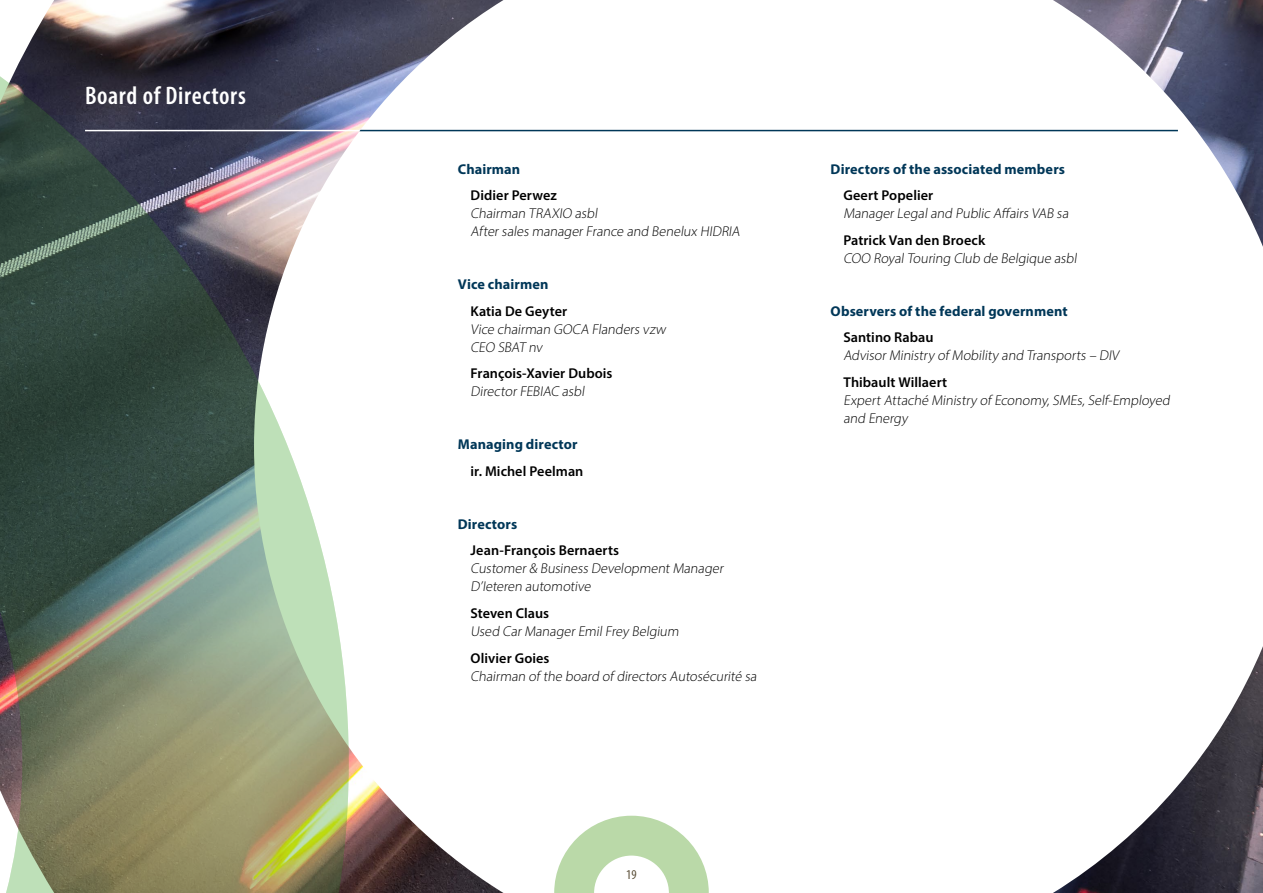
<style>
.page{position:relative;width:1263px;height:893px;background:#fff}
.page>*{position:absolute;margin:0;border:0;box-sizing:border-box;transform-origin:0 0}
.t1{font:600 condensed 25.5px "Myriad Pro";letter-spacing:.025em;color:#fff}
.t2{font:300 14.25px/18px "Myriad Pro";color:#000}
.t3{font:600 14.25px "Myriad Pro";letter-spacing:.005em;color:#000}
.t4{font:700 14.25px "Myriad Pro";letter-spacing:.01em;color:#003758}
.t5{font:condensed 13.5px "Myriad Pro";color:#5a4e37}
</style>
<div class="page">
<img style="left:349px;top:0;width:914px;height:893px">
<img style="left:0;top:0;width:349px;height:893px">
<hr style="left:85px;top:130px;width:1093px;height:1px;background:#fff">
<svg style="left:359px;top:130px;width:819px;height:1px"></svg>
<svg style="left:554px;top:816px;width:155px;height:77px"></svg>
<h1 class="t1" style="left:85px;top:80px;width:162px">Board of Directors</h1>
<p class="t4" style="left:458px;top:160px;width:64px">Chairman</p>
<p class="t3" style="left:471px;top:187px;width:88px">Didier Perwez</p>
<p class="t2" style="left:471px;top:205px;width:273px">Chairman TRAXIO asbl<br>Aftersales managerFrance and Benelux HIDRIA</p>
<p class="t4" style="left:458px;top:275px;width:92px">Vice chairmen</p>
<p class="t3" style="left:471px;top:302px;width:98px">Katia De Geyter</p>
<p class="t2" style="left:471px;top:320px;width:199px">Vice chairman GOCA Flanders vzw<br>CEO SBAT nv</p>
<p class="t3" style="left:471px;top:365px;width:143px">François-Xavier Dubois</p>
<p class="t2" style="left:471px;top:383px;width:118px">DirectorFEBIAC asbl</p>
<p class="t4" style="left:458px;top:435px;width:121px">Managing director</p>
<p class="t3" style="left:471px;top:462px;width:114px">ir. Michel Peelman</p>
<p class="t4" style="left:458px;top:515px;width:61px">Directors</p>
<p class="t3" style="left:471px;top:542px;width:150px">Jean-François Bernaerts</p>
<p class="t2" style="left:471px;top:560px;width:256px">Customer&amp; Business DevelopmentManager<br>D’Ieteren automotive</p>
<p class="t3" style="left:471px;top:604px;width:80px">Steven Claus</p>
<p class="t2" style="left:471px;top:622px;width:212px">Used CarManagerEmilFrey Belgium</p>
<p class="t3" style="left:471px;top:649px;width:80px">Olivier Goies</p>
<p class="t2" style="left:471px;top:667px;width:290px">Chairman of the board of directors Autosécurité sa</p>
<p class="t4" style="left:831px;top:160px;width:236px">Directors of the associated members</p>
<p class="t3" style="left:843px;top:187px;width:91px">Geert Popelier</p>
<p class="t2" style="left:843px;top:205px;width:229px">ManagerLegaland Public Affairs VAB sa</p>
<p class="t3" style="left:843px;top:231px;width:143px">Patrick Van den Broeck</p>
<p class="t2" style="left:843px;top:249px;width:237px">COO RoyalTouring Club de Belgique asbl</p>
<p class="t4" style="left:831px;top:302px;width:239px">Observers of the federal government</p>
<p class="t3" style="left:843px;top:329px;width:92px">Santino Rabau</p>
<p class="t2" style="left:843px;top:347px;width:279px">AdvisorMinistry of Mobility and Transports – DIV</p>
<p class="t3" style="left:843px;top:373px;width:105px">Thibault Willaert</p>
<p class="t2" style="left:843px;top:391px;width:330px">ExpertAttaché Ministry of Economy,SMEs,Self-Employed and Energy</p>
<p class="t5" style="left:626px;top:866px;width:12px">19</p>
</div>
